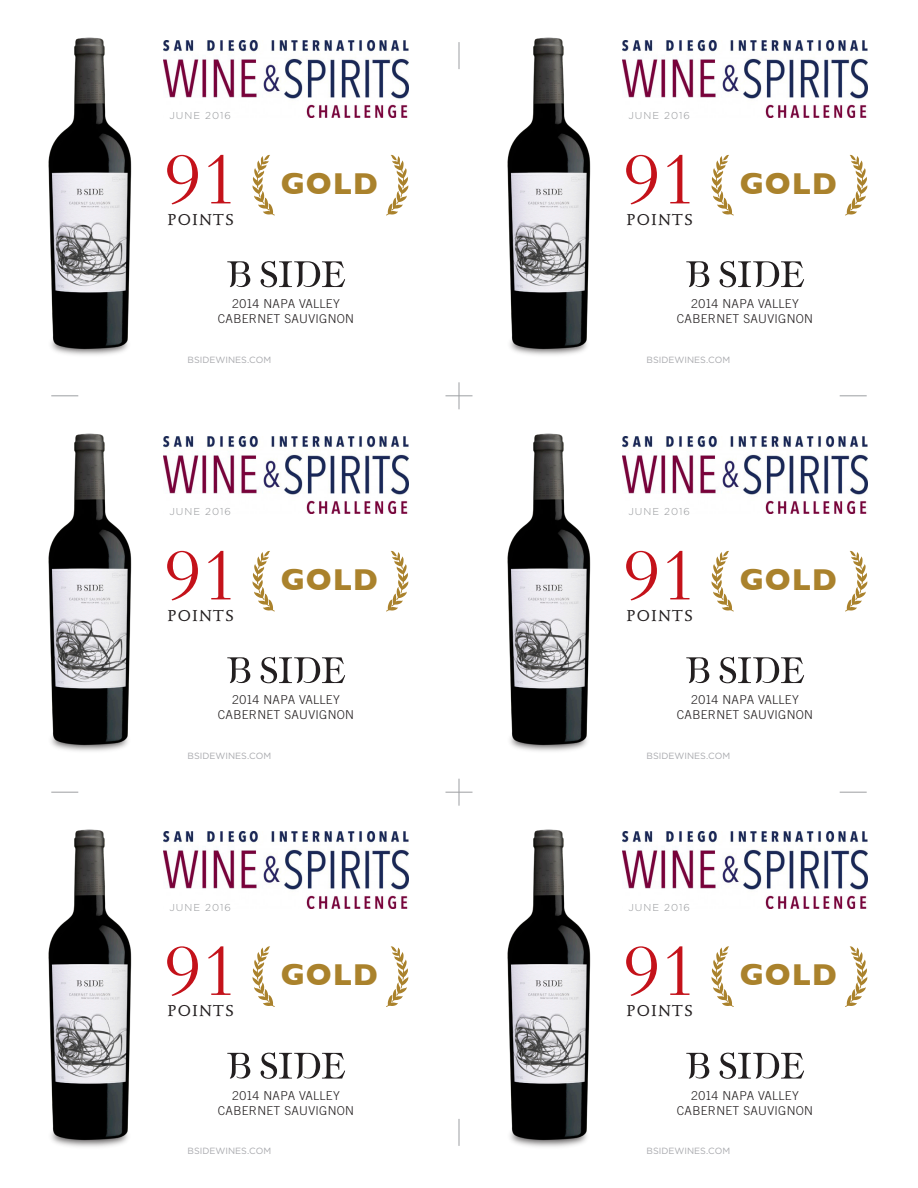
<style>
.page{position:relative;width:918px;height:1188px;background:#fff}
.page>*{position:absolute;margin:0;border:0;box-sizing:border-box;transform-origin:0 0}
.t1{font:76.2px "Bembo";color:#c4121a}
.t2{font:700 30.75px "Gill Sans";letter-spacing:.025em;color:#aa822c}
.t3{font:500 15.45px "Stempel Schneidler";letter-spacing:.1em;color:#231f20}
.t4{font:300 12.15px/15px "Trade Gothic";letter-spacing:.025em;color:#231f20;text-align:center}
.t5{font:300 10.05px "Gotham";letter-spacing:.1em;color:#939598}
.t6{font:9px "Gotham";color:#a8a9ad}
</style>
<div class="page">
<svg style="left:840px;top:792px;width:27px;height:1px"></svg>
<svg style="left:51px;top:792px;width:27px;height:1px"></svg>
<svg style="left:446px;top:779px;width:26px;height:27px"></svg>
<svg style="left:459px;top:1119px;width:1px;height:27px"></svg>
<svg style="left:840px;top:396px;width:27px;height:1px"></svg>
<svg style="left:51px;top:396px;width:27px;height:1px"></svg>
<svg style="left:446px;top:382px;width:26px;height:27px"></svg>
<svg style="left:459px;top:42px;width:1px;height:27px"></svg>
<img style="left:507px;top:37px;width:84px;height:318px">
<svg style="left:686px;top:261px;width:23px;height:26px"></svg>
<svg style="left:719px;top:261px;width:85px;height:26px"></svg>
<img style="left:622px;top:40px;width:246px;height:77px">
<svg style="left:845px;top:155px;width:22px;height:61px"></svg>
<svg style="left:712px;top:155px;width:22px;height:61px"></svg>
<img style="left:48px;top:37px;width:84px;height:318px">
<svg style="left:227px;top:261px;width:23px;height:26px"></svg>
<svg style="left:260px;top:261px;width:85px;height:26px"></svg>
<img style="left:163px;top:40px;width:246px;height:77px">
<svg style="left:386px;top:155px;width:22px;height:61px"></svg>
<svg style="left:253px;top:155px;width:22px;height:61px"></svg>
<img style="left:507px;top:433px;width:84px;height:318px">
<svg style="left:686px;top:657px;width:23px;height:26px"></svg>
<svg style="left:719px;top:657px;width:85px;height:26px"></svg>
<img style="left:622px;top:436px;width:246px;height:77px">
<svg style="left:845px;top:551px;width:22px;height:61px"></svg>
<svg style="left:712px;top:551px;width:22px;height:61px"></svg>
<img style="left:48px;top:433px;width:84px;height:318px">
<svg style="left:227px;top:657px;width:23px;height:26px"></svg>
<svg style="left:260px;top:657px;width:85px;height:26px"></svg>
<img style="left:163px;top:436px;width:246px;height:77px">
<svg style="left:386px;top:551px;width:22px;height:61px"></svg>
<svg style="left:253px;top:551px;width:22px;height:61px"></svg>
<img style="left:507px;top:829px;width:84px;height:318px">
<svg style="left:686px;top:1053px;width:23px;height:26px"></svg>
<svg style="left:719px;top:1052px;width:85px;height:27px"></svg>
<img style="left:622px;top:832px;width:246px;height:77px">
<svg style="left:845px;top:946px;width:22px;height:61px"></svg>
<svg style="left:712px;top:946px;width:22px;height:61px"></svg>
<img style="left:48px;top:829px;width:84px;height:318px">
<svg style="left:227px;top:1053px;width:23px;height:26px"></svg>
<svg style="left:260px;top:1052px;width:85px;height:27px"></svg>
<img style="left:163px;top:832px;width:246px;height:77px">
<svg style="left:386px;top:946px;width:22px;height:61px"></svg>
<svg style="left:253px;top:946px;width:22px;height:61px"></svg>
<p class="t5" style="left:169px;top:110px;width:63px">JUNE 2016</p>
<h1 class="t1" style="left:164px;top:135px;width:76px">91</h1>
<h2 class="t2" style="left:281px;top:159px;width:99px">GOLD</h2>
<p class="t5" style="left:628px;top:110px;width:63px">JUNE 2016</p>
<h1 class="t1" style="left:623px;top:135px;width:76px">91</h1>
<h2 class="t2" style="left:740px;top:159px;width:99px">GOLD</h2>
<p class="t3" style="left:168px;top:210px;width:68px">POINTS</p>
<p class="t3" style="left:627px;top:210px;width:68px">POINTS</p>
<p class="t4" style="left:218px;top:296px;width:138px">2014 NAPA VALLEY<br>CABERNET SAUVIGNON</p>
<p class="t4" style="left:677px;top:296px;width:138px">2014 NAPA VALLEY<br>CABERNET SAUVIGNON</p>
<p class="t6" style="left:188px;top:355px;width:85px">BSIDEWINES.COM</p>
<p class="t6" style="left:647px;top:355px;width:85px">BSIDEWINES.COM</p>
<p class="t5" style="left:169px;top:506px;width:63px">JUNE 2016</p>
<h1 class="t1" style="left:164px;top:531px;width:76px">91</h1>
<h2 class="t2" style="left:281px;top:555px;width:99px">GOLD</h2>
<p class="t5" style="left:628px;top:506px;width:63px">JUNE 2016</p>
<h1 class="t1" style="left:623px;top:531px;width:76px">91</h1>
<h2 class="t2" style="left:740px;top:555px;width:99px">GOLD</h2>
<p class="t3" style="left:168px;top:606px;width:68px">POINTS</p>
<p class="t3" style="left:627px;top:606px;width:68px">POINTS</p>
<p class="t4" style="left:218px;top:692px;width:138px">2014 NAPA VALLEY<br>CABERNET SAUVIGNON</p>
<p class="t4" style="left:677px;top:692px;width:138px">2014 NAPA VALLEY<br>CABERNET SAUVIGNON</p>
<p class="t6" style="left:188px;top:751px;width:85px">BSIDEWINES.COM</p>
<p class="t6" style="left:647px;top:751px;width:85px">BSIDEWINES.COM</p>
<p class="t5" style="left:169px;top:902px;width:63px">JUNE 2016</p>
<h1 class="t1" style="left:164px;top:927px;width:76px">91</h1>
<h2 class="t2" style="left:281px;top:951px;width:99px">GOLD</h2>
<p class="t5" style="left:628px;top:902px;width:63px">JUNE 2016</p>
<h1 class="t1" style="left:623px;top:927px;width:76px">91</h1>
<h2 class="t2" style="left:740px;top:951px;width:99px">GOLD</h2>
<p class="t3" style="left:168px;top:1001px;width:68px">POINTS</p>
<p class="t3" style="left:627px;top:1001px;width:68px">POINTS</p>
<p class="t4" style="left:218px;top:1088px;width:138px">2014 NAPA VALLEY<br>CABERNET SAUVIGNON</p>
<p class="t4" style="left:677px;top:1088px;width:138px">2014 NAPA VALLEY<br>CABERNET SAUVIGNON</p>
<p class="t6" style="left:188px;top:1146px;width:85px">BSIDEWINES.COM</p>
<p class="t6" style="left:647px;top:1146px;width:85px">BSIDEWINES.COM</p>
</div>
